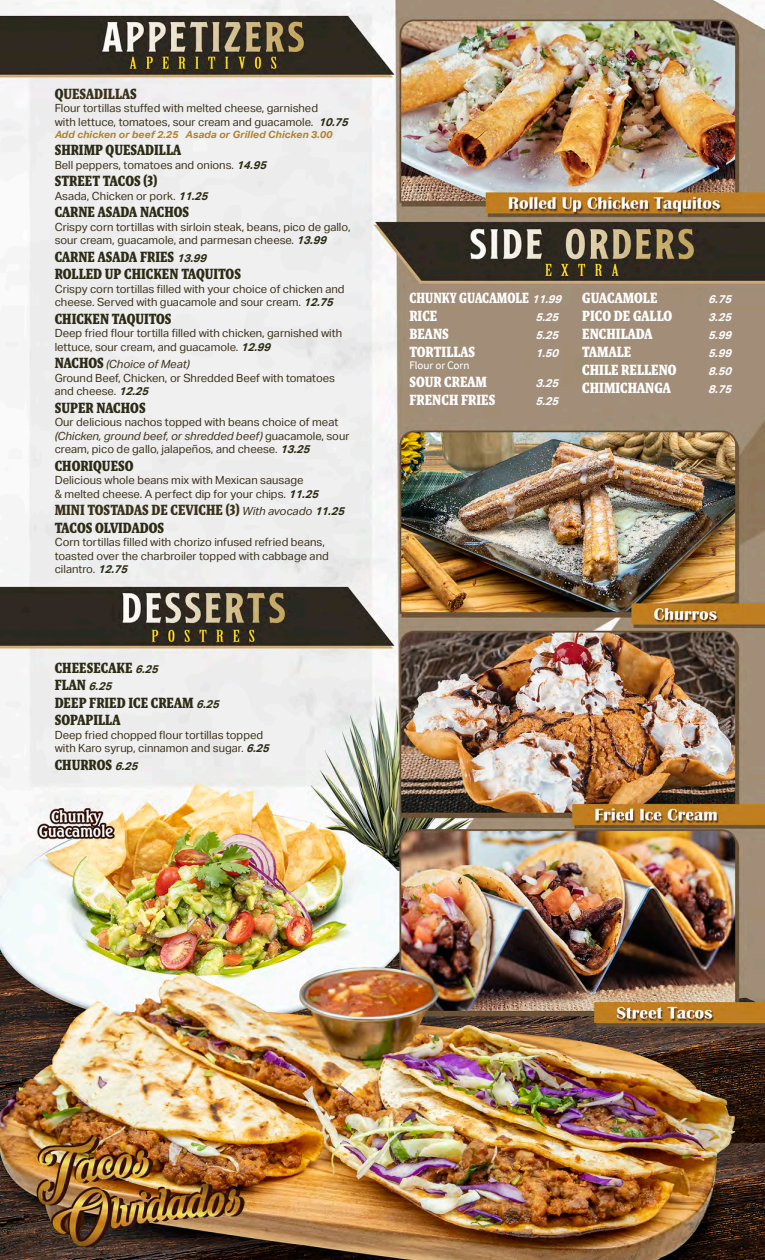
<style>
.page{position:relative;width:765px;height:1260px;background:#fff}
.page>*{position:absolute;margin:0;border:0;box-sizing:border-box;transform-origin:0 0}
.t1{font:700 15px "Malaga Narrow OTCE";color:#2c2b15}
.t2{font:700 15px "Malaga Narrow OTCE";color:#fff}
.t3{font:700 15px "Malaga Narrow OTCE";color:#3b311b}
.t4{font:700 15px "Malaga Narrow OTCE";color:#fff;scale:.93 1}
.t5{font:11.25px/13.5px "Aktiv Grotesk";color:#3b311b}
.t6{font:italic 700 11.25px "Aktiv Grotesk";color:#fff}
.t7{font:italic 11.25px "Aktiv Grotesk";color:#3b311b}
.t8{font:11.25px "Foco";color:#fff}
.t9{font:italic 700 10px "Aktiv Grotesk";color:#b1832f;scale:1.05 1}
.s1{color:#2c2b15}
.s2{font-weight:700;font-style:italic;color:#2c2b15}
.s3{font-family:"Aktiv Grotesk";font-style:italic;font-size:11.25px}
.s4{font-family:"Malaga Narrow OTCE";font-weight:700;font-style:normal;font-size:15px;color:#2c2b15}
.s5{font-style:italic}
.s6{font-family:"Aktiv Grotesk";font-weight:400;font-style:italic;font-size:11.25px}
.s7{font-family:"Aktiv Grotesk";font-style:italic;font-size:11.25px;color:#2c2b15}
</style>
<div class="page">
<img style="left:0;top:0;width:765px;height:1260px">
<p class="t3" style="left:55px;top:85px;width:84px"><span class="s1">Q</span>UESADILLA<span class="s1">S</span></p>
<p class="t5" style="left:55px;top:102px;width:265px">Flour tortillas stuffed with melted cheese, garnished</p>
<p class="t5" style="left:55px;top:115px;width:301px">with lettuce, tomatoes, sour cream and guacamole. <span class="s2">10.75</span></p>
<p class="t9" style="left:55px;top:129px;width:266px">Add chicken or beef 2.25 Asada or Grilled Chicken 3.00</p>
<p class="t1" style="left:55px;top:142px;width:128px">SHRIMP QUESADILLA</p>
<p class="t5" style="left:55px;top:158px;width:219px">Bell peppers, tomatoes and onions. <span class="s2">14.95</span></p>
<p class="t1" style="left:55px;top:173px;width:104px">STREET TACOS (3)</p>
<p class="t5" style="left:55px;top:189px;width:161px">Asada, Chicken or pork. <span class="s2">11.25</span></p>
<p class="t1" style="left:55px;top:204px;width:136px">CARNE ASADA NACHOS</p>
<p class="t5" style="left:55px;top:220px;width:297px">Crispy corn tortillas with sirloin steak, beans, pico de gallo,</p>
<p class="t5" style="left:55px;top:234px;width:279px">sour cream, guacamole, and parmesan cheese. <span class="s2">13.99</span></p>
<p class="t1" style="left:55px;top:248px;width:159px">CARNE ASADA FRIES <span class="s3">13.99</span></p>
<p class="t1" style="left:55px;top:266px;width:188px">ROLLED UP CHICKEN TAQUITOS</p>
<p class="t5" style="left:55px;top:282px;width:291px">Crispy corn tortillas filled with your choice of chicken and cheese. Served with guacamole and sour cream. <span class="s2">12.75</span></p>
<p class="t1" style="left:55px;top:310px;width:118px">CHICKEN TAQUITOS</p>
<p class="t5" style="left:55px;top:327px;width:289px">Deep fried flour tortilla filled with chicken, garnished with lettuce, sour cream, and guacamole. <span class="s2">12.99</span></p>
<p class="t7" style="left:55px;top:358px;width:137px"><span class="s4">NACHOS</span> (Choice of Meat)</p>
<p class="t5" style="left:55px;top:371px;width:282px">Ground Beef, Chicken, or Shredded Beef with tomatoes and cheese. <span class="s2">12.25</span></p>
<p class="t1" style="left:55px;top:399px;width:93px">SUPER NACHOS</p>
<p class="t5" style="left:55px;top:416px;width:296px">Our delicious nachos topped with beans choice of meat <span class="s5">(Chicken, ground beef, or shredded beef)</span> guacamole, sour cream, pico de gallo, jalapeños, and cheese. <span class="s2">13.25</span></p>
<p class="t1" style="left:55px;top:457px;width:80px">CHORIQUESO</p>
<p class="t5" style="left:55px;top:474px;width:250px">Delicious whole beans mix with Mexican sausage</p>
<p class="t5" style="left:55px;top:487px;width:271px">&amp; melted cheese. A perfect dip for your chips. <span class="s2">11.25</span></p>
<p class="t3" style="left:55px;top:502px;width:297px">MINI TOSTADAS DE CEVICHE (3) <span class="s6">With avocado</span> <span class="s7">11.25</span></p>
<p class="t1" style="left:55px;top:519px;width:111px">TACOS OLVIDADOS</p>
<p class="t5" style="left:55px;top:536px;width:276px">Corn tortillas filled with chorizo infused refried beans, toasted over the charbroiler topped with cabbage and cilantro. <span class="s2">12.75</span></p>
<p class="t1" style="left:55px;top:659px;width:111px">CHEESECAKE <span class="s3">6.25</span></p>
<p class="t1" style="left:55px;top:677px;width:65px">F LAN <span class="s3">6.25</span></p>
<p class="t1" style="left:55px;top:694px;width:172px">DEEP FRIED ICE CREAM <span class="s3">6.25</span></p>
<p class="t1" style="left:55px;top:712px;width:67px">SOPAPILLA</p>
<p class="t5" style="left:55px;top:728px;width:210px">Deep fried chopped flour tortillas topped</p>
<p class="t5" style="left:55px;top:742px;width:222px">with Karo syrup, cinnamon and sugar. <span class="s2">6.25</span></p>
<p class="t1" style="left:55px;top:756px;width:91px">CHURROS <span class="s3">6.25</span></p>
<p class="t4" style="left:410px;top:290px;width:171px">CHUNKY GUACAMOLE <span class="s3">11.99</span></p>
<p class="t2" style="left:410px;top:308px;width:29px">RICE</p>
<p class="t6" style="left:536px;top:311px;width:31px">5.25</p>
<p class="t2" style="left:410px;top:326px;width:41px">BEANS</p>
<p class="t6" style="left:536px;top:329px;width:31px">5.25</p>
<p class="t2" style="left:410px;top:344px;width:67px">TORTILLAS</p>
<p class="t6" style="left:536px;top:347px;width:31px">1.50</p>
<p class="t8" style="left:410px;top:357px;width:62px">Flour or Corn</p>
<p class="t2" style="left:410px;top:373px;width:79px">SOUR CREAM</p>
<p class="t6" style="left:536px;top:376px;width:31px">3.25</p>
<p class="t2" style="left:410px;top:391px;width:87px">FRENCH FRIES</p>
<p class="t6" style="left:536px;top:394px;width:31px">5.25</p>
<p class="t2" style="left:582px;top:290px;width:77px">GUACAMOLE</p>
<p class="t6" style="left:708px;top:293px;width:31px">6.75</p>
<p class="t2" style="left:582px;top:308px;width:92px">PICO DE GALLO</p>
<p class="t6" style="left:708px;top:311px;width:31px">3.25</p>
<p class="t2" style="left:582px;top:326px;width:72px">ENCHILADA</p>
<p class="t6" style="left:708px;top:329px;width:31px">5.99</p>
<p class="t2" style="left:582px;top:344px;width:51px">TAMALE</p>
<p class="t6" style="left:708px;top:347px;width:31px">5.99</p>
<p class="t2" style="left:582px;top:362px;width:96px">CHILE RELLENO</p>
<p class="t6" style="left:708px;top:365px;width:31px">8.50</p>
<p class="t2" style="left:582px;top:380px;width:90px">CHIMICHANGA</p>
<p class="t6" style="left:708px;top:383px;width:31px">8.75</p>
</div>
